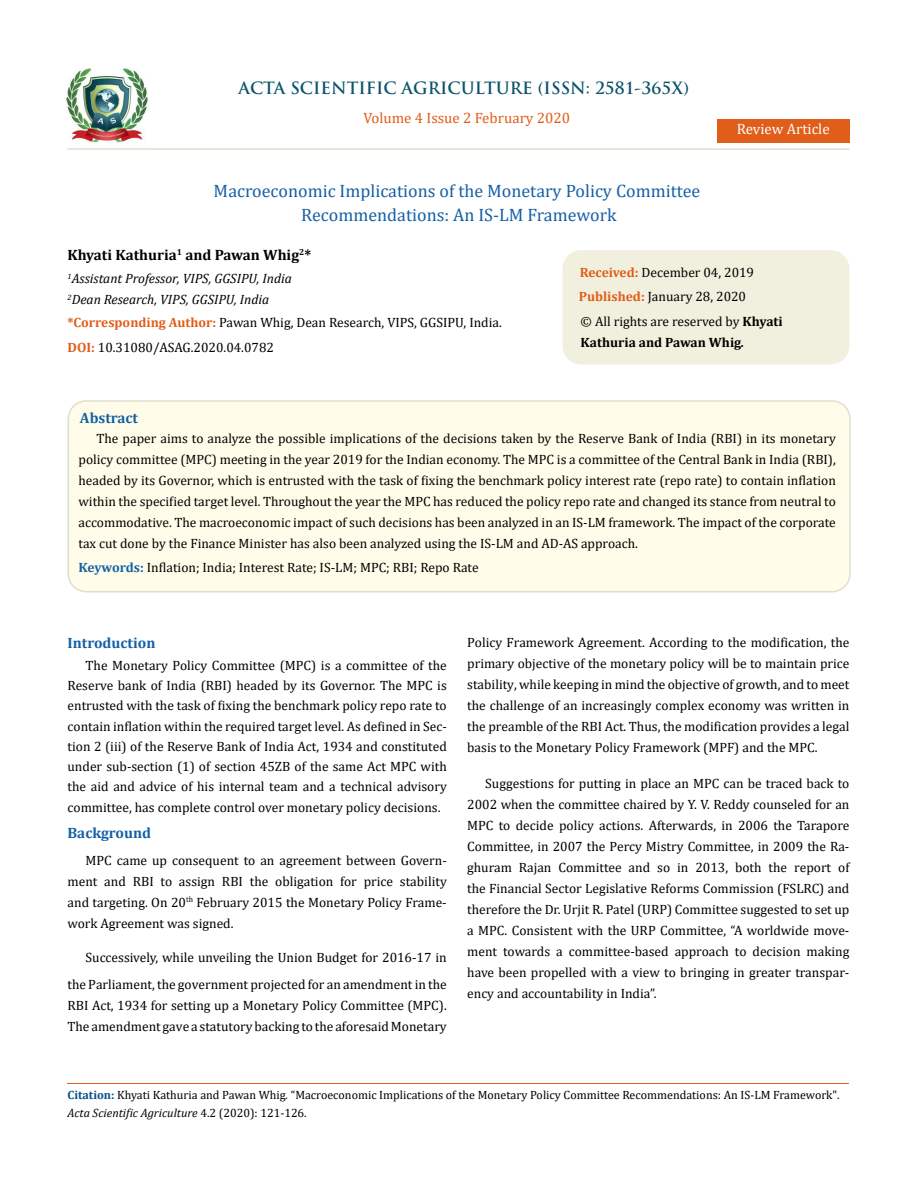
<style>
.page{position:relative;width:917px;height:1188px;background:#fff}
.page>*{position:absolute;margin:0;border:0;box-sizing:border-box;transform-origin:0 0}
.t1{font:18px/24px "Cambria";color:#1560a6;text-align:center}
.t2{font:700 16.5px "Trajan Pro";color:#0e546a}
.t3{font:700 15px "Cambria";color:#1560a6}
.t4{font:700 15px "Cambria";color:#000}
.t5{font:15px "Cambria";color:#e05d1a}
.t6{font:15px "Cambria";color:#fff}
.t7{font:13.5px/21px "Cambria";color:#000;text-align:justify}
.t8{font:italic 13.5px/21px "Cambria";color:#000}
.t9{font:700 13.5px "Cambria";color:#000}
.t10{font:12px/18px "Cambria";color:#000}
.s1{font-weight:700;color:#e05d1a}
.s2{font-weight:700}
.s3{font-style:italic}
.s4{font-weight:700;color:#1560a6}
.s5{font-weight:700;color:#035089}
</style>
<div class="page">
<img style="left:67px;top:68px;width:80px;height:74px">
<div style="left:717px;top:119px;width:132px;height:23px;background:#e05d1a"></div>
<div style="left:68px;top:401px;width:782px;height:191px;background:#fffde9;border-radius:18px"></div>
<div style="left:68px;top:400px;width:782px;height:192px;border:2px solid #e0dfcd;border-radius:18px"></div>
<div style="left:563px;top:251px;width:285px;height:113px;background:#f1f0de;border-radius:18px"></div>
<div style="left:562px;top:250px;width:287px;height:114px;border:2px solid #f1f0de;border-radius:18px"></div>
<hr style="left:67px;top:148px;width:782px;height:2px;background:#e0dfcd">
<hr style="left:67px;top:1083px;width:782px;height:1px;background:#e05d1a">
<p class="t2" style="left:238px;top:77px;width:452px">ACTA SCIENTIFIC AGRICULTURE (ISSN: 2581-365X)</p>
<p class="t5" style="left:363px;top:109px;width:208px">Volume 4 Issue 2 February 2020</p>
<p class="t6" style="left:736px;top:120px;width:94px">Review Article</p>
<h1 class="t1" style="left:214px;top:178px;width:488px">Macroeconomic Implications of the Monetary Policy Committee<br>Recommendations: An IS-LM Framework</h1>
<p class="t4" style="left:68px;top:245px;width:245px">Khyati Kathuria<sup>1</sup> and Pawan Whig<sup>2</sup>*</p>
<p class="t8" style="left:67px;top:268px;width:226px"><sup>1</sup>Assistant Professor, VIPS, GGSIPU, India<br><sup>2</sup>Dean Research, VIPS, GGSIPU, India</p>
<p class="t7" style="left:67px;top:312px;width:436px"><span class="s1">*Corresponding Author:</span> Pawan Whig, Dean Research, VIPS, GGSIPU, India.</p>
<p class="t7" style="left:578px;top:260px;width:205px;line-height:24.6px;text-align:left"><span class="s1">Received:</span> December 04, 2019<br><span class="s1">Published:</span> January 28, 2020<br>© All rights are reserved by <span class="s2">Khyati</span></p>
<p class="t9" style="left:580px;top:333px;width:165px">Kathuria and Pawan Whig<span class="s3">.</span></p>
<p class="t7" style="left:67px;top:337px;width:208px"><span class="s1">DOI:</span> 10.31080/ASAG.2020.04.0782</p>
<p class="t3" style="left:80px;top:407px;width:60px">Abstract</p>
<p class="t7" style="left:78px;top:428px;width:759px;text-indent:18px">The paper aims to analyze the possible implications of the decisions taken by the Reserve Bank of India (RBI) in its monetary policy committee (MPC) meeting in the year 2019 for the Indian economy. The MPC is a committee of the Central Bank in India (RBI), headed by its Governor, which is entrusted with the task of fixing the benchmark policy interest rate (repo rate) to contain inflation within the specified target level. Throughout the year the MPC has reduced the policy repo rate and changed its stance from neutral to accommodative. The macroeconomic impact of such decisions has been analyzed in an IS-LM framework. The impact of the corporate tax cut done by the Finance Minister has also been analyzed using the IS-LM and AD-AS approach.</p>
<p class="t7" style="left:78px;top:557px;width:401px"><span class="s4">Keywords:</span> Inflation; India; Interest Rate; IS-LM; MPC; RBI; Repo Rate</p>
<p class="t3" style="left:68px;top:632px;width:89px">Introduction</p>
<p class="t7" style="left:68px;top:655px;width:381px;line-height:20.2px;text-indent:18px">The Monetary Policy Committee (MPC) is a committee of the Reserve bank of India (RBI) headed by its Governor. The MPC is entrusted with the task of fixing the benchmark policy repo rate to contain inflation within the required target level. As defined in Sec&shy;tion 2 (iii) of the Reserve Bank of India Act, 1934 and constituted under sub-section (1) of section 45ZB of the same Act MPC with the aid and advice of his internal team and a technical advisory committee, has complete control over monetary policy decisions.</p>
<p class="t3" style="left:68px;top:822px;width:85px">Background</p>
<p class="t7" style="left:67px;top:850px;width:381px;text-indent:18px">MPC came up consequent to an agreement between Govern&shy;ment and RBI to assign RBI the obligation for price stability and targeting. On 20<sup>th</sup> February 2015 the Monetary Policy Frame&shy;work Agreement was signed.</p>
<p class="t7" style="left:67px;top:944px;width:381px;line-height:27px;text-align:right">Successively, while unveiling the Union Budget for 2016-17 in the Parliament, the government projected for an amendment in the</p>
<p class="t7" style="left:67px;top:995px;width:381px">RBI Act, 1934 for setting up a Monetary Policy Committee (MPC).<br>The amendment gave a statutory backing to the aforesaid Monetary</p>
<p class="t7" style="left:467px;top:632px;width:384px">Policy Framework Agreement. According to the modification, the primary objective of the monetary policy will be to maintain price stability, while keeping in mind the objective of growth, and to meet the challenge of an increasingly complex economy was written in the preamble of the RBI Act. Thus, the modification provides a legal basis to the Monetary Policy Framework (MPF) and the MPC.</p>
<p class="t7" style="left:467px;top:773px;width:384px;text-indent:18px">Suggestions for putting in place an MPC can be traced back to 2002 when the committee chaired by Y. V. Reddy counseled for an MPC to decide policy actions. Afterwards, in 2006 the Tarapore Committee, in 2007 the Percy Mistry Committee, in 2009 the Ra&shy;ghuram Rajan Committee and so in 2013, both the report of the Financial Sector Legislative Reforms Commission (FSLRC) and therefore the Dr. Urjit R. Patel (URP) Committee suggested to set up a MPC. Consistent with the URP Committee, “A worldwide move&shy;ment towards a committee-based approach to decision making have been propelled with a view to bringing in greater transpar&shy;ency and accountability in India”.</p>
<p class="t10" style="left:67px;top:1086px;width:773px"><span class="s5">Citation:</span> Khyati Kathuria and Pawan Whig<span class="s3">.</span> “Macroeconomic Implications of the Monetary Policy Committee Recommendations: An IS-LM Framework".<br><span class="s3">Acta Scientific Agriculture</span> 4.2 (2020): 121-126.</p>
</div>
